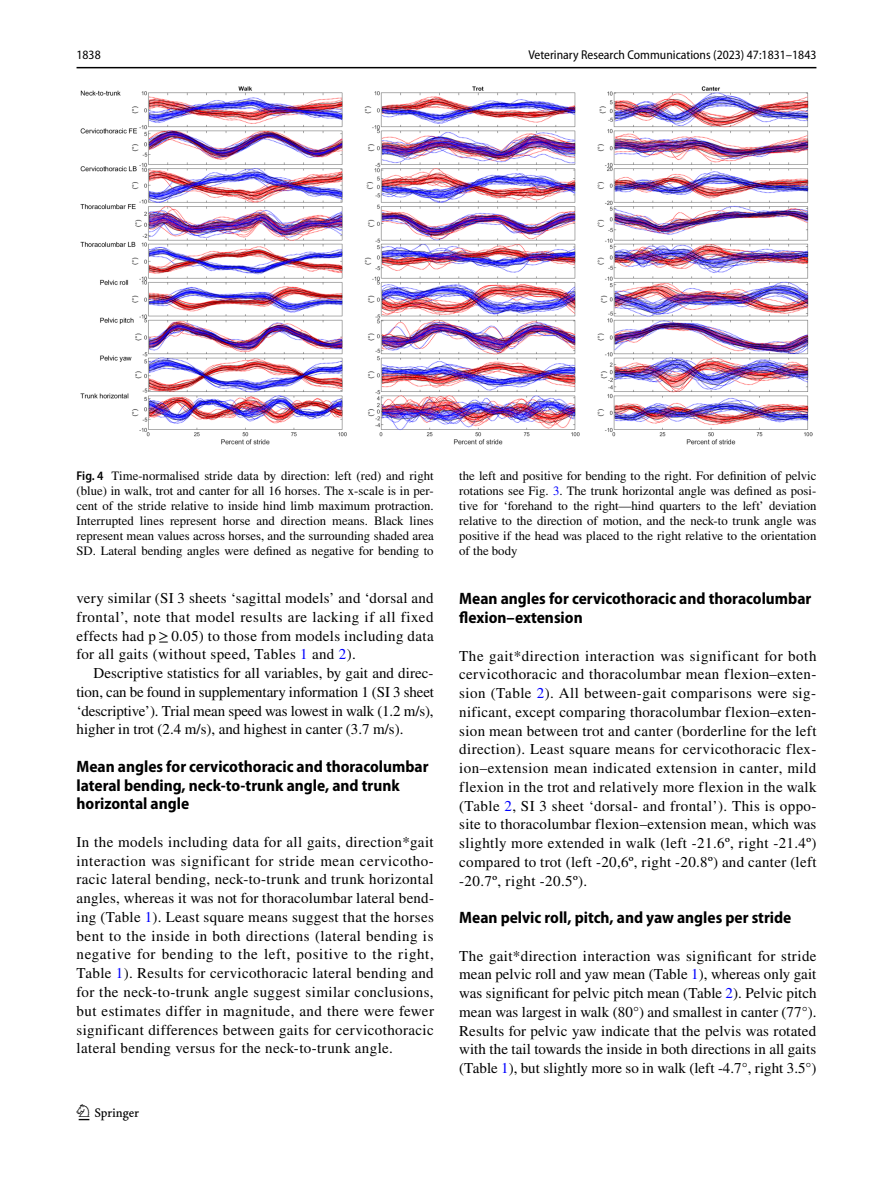
<style>
.page{position:relative;width:893px;height:1187px;background:#fff}
.page>*{position:absolute;margin:0;border:0;box-sizing:border-box;transform-origin:0 0}
.t1{font:22.5px "Springnew Regular 2";color:#000}
.t2{font:700 semi-condensed 16.5px/18.8px "Myriad Pro";color:#000}
.t3{font:15px/18.8px "STIX";letter-spacing:.02em;color:#000;text-align:justify}
.t4{font:12.75px/15px "STIX";color:#000;text-align:justify}
.t5{font:semi-condensed 12.75px "Myriad Pro";color:#000}
.s1{font-family:"Myriad Pro";font-weight:600;font-stretch:semi-condensed}
.s2{color:#00f}
</style>
<div class="page">
<hr style="left:77px;top:67px;width:739px;height:1px;background:#000">
<img style="left:81px;top:87px;width:731px;height:358px">
<p class="t5" style="left:77px;top:48px;width:26px">1838</p>
<p class="t5" style="left:528px;top:48px;width:290px">Veterinary Research Communications (2023) 47:1831–1843</p>
<p class="t4" style="left:77px;top:469px;width:359px"><span class="s1">Fig. 4</span> Time-normalised stride data by direction: left (red) and right (blue) in walk, trot and canter for all 16 horses. The x-scale is in per&shy;cent of the stride relative to inside hind limb maximum protraction.<br>Interrupted lines represent horse and direction means. Black lines represent mean values across horses, and the surrounding shaded area SD. Lateral bending angles were defined as negative for bending to</p>
<p class="t4" style="left:459px;top:469px;width:359px">the left and positive for bending to the right. For definition of pelvic rotations see Fig. <span class="s2">3</span>. The trunk horizontal angle was defined as posi&shy;tive for ‘forehand to the right—hind quarters to the left’ deviation relative to the direction of motion, and the neck-to trunk angle was positive if the head was placed to the right relative to the orientation of the body</p>
<p class="t3" style="left:77px;top:589px;width:359px">very similar (SI 3 sheets ‘sagittal models’ and ‘dorsal and frontal’, note that model results are lacking if all fixed effects had p≥0.05) to those from models including data for all gaits (without speed, Tables <span class="s2">1</span> and <span class="s2">2</span>).</p>
<p class="t3" style="left:77px;top:664px;width:359px;text-indent:17px">Descriptive statistics for all variables, by gait and direc&shy;tion, can be found in supplementary information 1 (SI 3 sheet ‘descriptive’). Trial mean speed was lowest in walk (1.2 m/s), higher in trot (2.4 m/s), and highest in canter (3.7 m/s).</p>
<p class="t2" style="left:77px;top:757px;width:354px">Mean angles for cervicothoracic and thoracolumbar lateral bending, neck‑to‑trunk angle, and trunk horizontal angle</p>
<p class="t3" style="left:77px;top:833px;width:359px">In the models including data for all gaits, direction*gait interaction was significant for stride mean cervicotho&shy;racic lateral bending, neck-to-trunk and trunk horizontal angles, whereas it was not for thoracolumbar lateral bend&shy;ing (Table <span class="s2">1</span>). Least square means suggest that the horses bent to the inside in both directions (lateral bending is negative for bending to the left, positive to the right, Table <span class="s2">1</span>). Results for cervicothoracic lateral bending and for the neck-to-trunk angle suggest similar conclusions, but estimates differ in magnitude, and there were fewer significant differences between gaits for cervicothoracic lateral bending versus for the neck-to-trunk angle.</p>
<h1 class="t1" style="left:79px;top:1104px;width:62px">1 3</h1>
<p class="t2" style="left:459px;top:589px;width:354px">Mean angles for cervicothoracic and thoracolumbar flexion–extension</p>
<p class="t3" style="left:459px;top:647px;width:359px">The gait*direction interaction was significant for both cervicothoracic and thoracolumbar mean flexion–exten&shy;sion (Table <span class="s2">2</span>). All between-gait comparisons were sig&shy;nificant, except comparing thoracolumbar flexion–exten&shy;sion mean between trot and canter (borderline for the left direction). Least square means for cervicothoracic flex&shy;ion–extension mean indicated extension in canter, mild flexion in the trot and relatively more flexion in the walk (Table <span class="s2">2</span>, SI 3 sheet ‘dorsal- and frontal’). This is oppo&shy;site to thoracolumbar flexion–extension mean, which was slightly more extended in walk (left -21.6º, right -21.4º) compared to trot (left -20,6º, right -20.8º) and canter (left -20.7º, right -20.5º).</p>
<p class="t2" style="left:459px;top:908px;width:334px">Mean pelvic roll, pitch, and yaw angles per stride</p>
<p class="t3" style="left:459px;top:947px;width:359px">The gait*direction interaction was significant for stride mean pelvic roll and yaw mean (Table <span class="s2">1</span>), whereas only gait was significant for pelvic pitch mean (Table <span class="s2">2</span>). Pelvic pitch mean was largest in walk (80°) and smallest in canter (77°).<br>Results for pelvic yaw indicate that the pelvis was rotated with the tail towards the inside in both directions in all gaits (Table <span class="s2">1</span>), but slightly more so in walk (left -4.7°, right 3.5°)</p>
</div>
